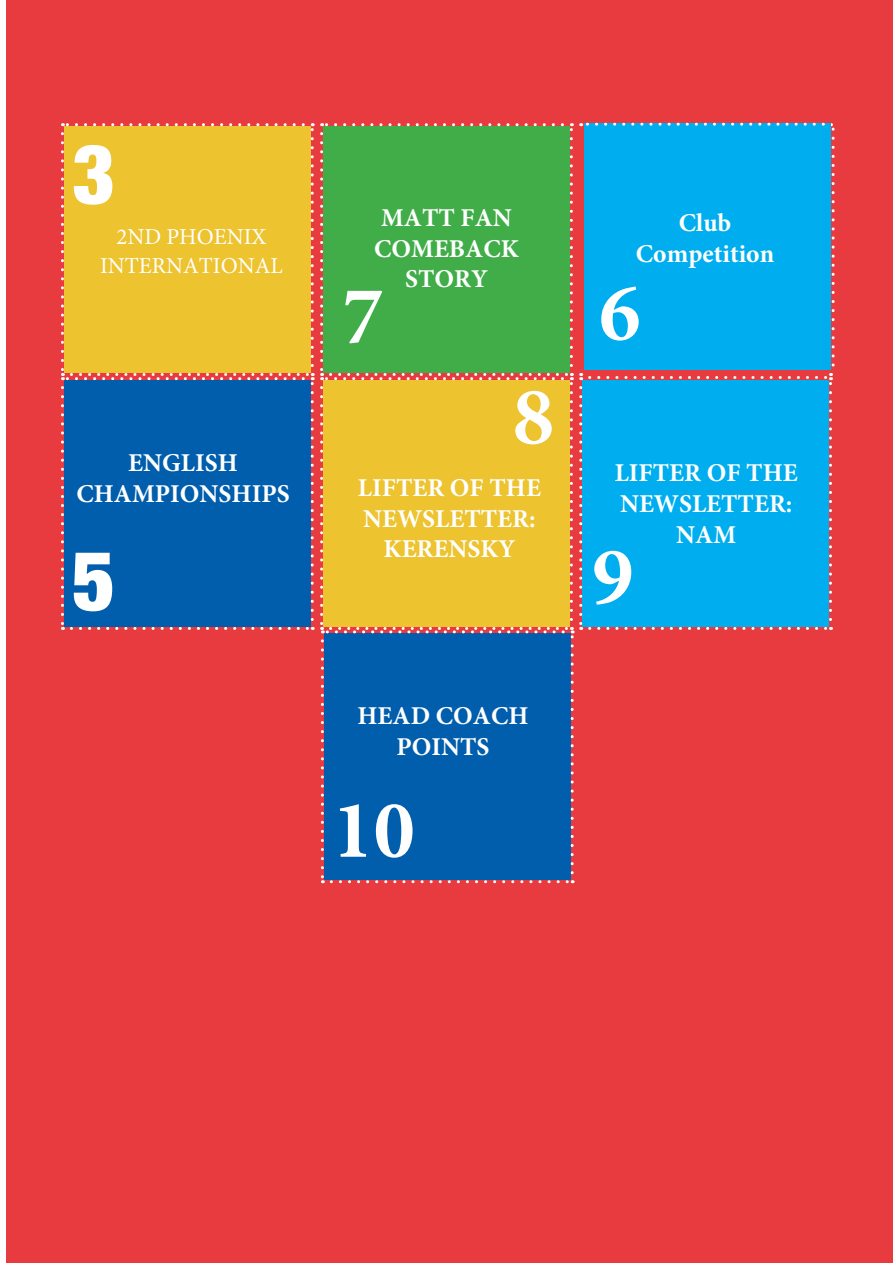
<style>
.page{position:relative;width:893px;height:1263px;background:#fff}
.page>*{position:absolute;margin:0;border:0;box-sizing:border-box;transform-origin:0 0}
.t1{font:700 82.8px "Minion Pro";color:#fff}
.t2{font:900 condensed 82.8px "Helvetica Neue LT Std";color:#fff}
.t3{font:700 25.65px/30.9px "Minion Pro";color:#fff;text-align:center}
.t4{font:22.8px/28.8px "Minion Pro";color:#fff;text-align:center}
</style>
<div class="page">
<div style="left:6px;top:0;width:887px;height:1263px;background:#e83b3f"></div>
<svg style="left:61px;top:123px;width:253px;height:507px;background:#7c8e6e"></svg>
<svg style="left:320px;top:123px;width:515px;height:760px"></svg>
<h1 class="t2" style="left:72px;top:123px;width:45px">3</h1>
<p class="t4" style="left:100px;top:223px;width:184px">2ND PHOENIX<br>INTERNATIONAL</p>
<p class="t3" style="left:76px;top:447px;width:215px">ENGLISH<br>CHAMPIONSHIPS</p>
<h1 class="t2" style="left:72px;top:530px;width:45px">5</h1>
<p class="t3" style="left:374px;top:202px;width:146px">MATT FAN<br>COMEBACK<br>STORY</p>
<h1 class="t1" style="left:342px;top:258px;width:43px">7</h1>
<h1 class="t1" style="left:513px;top:359px;width:43px">8</h1>
<p class="t3" style="left:358px;top:472px;width:184px">LIFTER OF THE<br>NEWSLETTER:<br>KERENSKY</p>
<p class="t3" style="left:357px;top:700px;width:172px">HEAD COACH<br>POINTS</p>
<h1 class="t1" style="left:332px;top:772px;width:84px">10</h1>
<p class="t3" style="left:636px;top:207px;width:140px">Club<br>Competition</p>
<h1 class="t1" style="left:599px;top:255px;width:43px">6</h1>
<p class="t3" style="left:615px;top:457px;width:184px">LIFTER OF THE<br>NEWSLETTER:<br>NAM</p>
<h1 class="t1" style="left:592px;top:519px;width:43px">9</h1>
</div>
